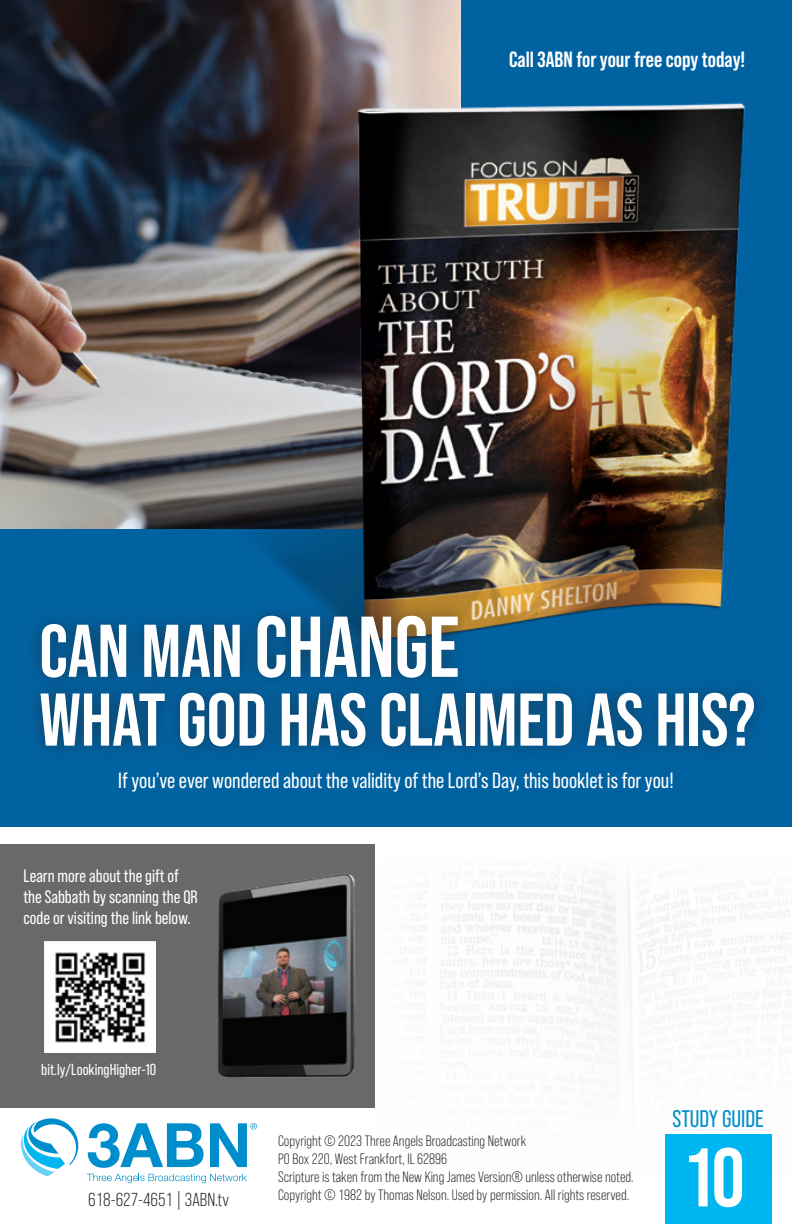
<style>
.page{position:relative;width:792px;height:1224px;background:#fff}
.page>*{position:absolute;margin:0;border:0;box-sizing:border-box;transform-origin:0 0}
.t1{font:700 83px "Bebas Neue Pro";color:#fff}
.t2{font:700 74.4px "Bebas Neue Pro";color:#fff}
.t3{font:24px "Bebas Neue Pro";color:#008dcb}
.t4{font:22px "Bebas Neue Pro";color:#fff}
.t5{font:700 22px "Bebas Neue Pro";color:#fff}
.t6{font:18.8px "Bebas Neue Pro";color:#231f20}
.t7{font:18px/21px "Bebas Neue Pro";color:#fff}
.t8{font:16px "Bebas Neue Pro";color:#fff}
.t9{font:15px/18px "Bebas Neue Pro";color:#231f20}
.s1{font-size:86px}
</style>
<div class="page">
<img style="left:374px;top:844px;width:418px;height:380px">
<svg style="left:87px;top:1174px;width:160px;height:9px"></svg>
<svg style="left:21px;top:1118px;width:57px;height:58px"></svg>
<svg style="left:88px;top:1123px;width:116px;height:45px"></svg>
<svg style="left:210px;top:1123px;width:47px;height:44px"></svg>
<div style="left:665px;top:1135px;width:106px;height:89px;background:#00b6f0"></div>
<div style="left:0;top:844px;width:374px;height:264px;background:#69696c"></div>
<img style="left:44px;top:941px;width:112px;height:112px">
<img style="left:218px;top:873px;width:137px;height:205px">
<div style="left:0;top:0;width:792px;height:827px;background:#0162a2"></div>
<img style="left:0;top:0;width:461px;height:528px">
<img style="left:238px;top:78px;width:508px;height:521px">
<div style="left:24px;top:599px;width:747px;height:164px;background:#231f20;opacity:.51"></div>
<p class="t5" style="left:509px;top:46px;width:238px">Call 3ABN for your free copy today!</p>
<p class="t2" style="left:39px;top:608px;width:421px">CAN MAN <span class="s1">CHANGE</span></p>
<p class="t2" style="left:39px;top:677px;width:717px">WHAT GOD HAS CLAIMED AS HIS?</p>
<p class="t4" style="left:118px;top:768px;width:557px">If you’ve ever wondered about the validity of the Lord’s Day, this booklet is for you!</p>
<p class="t7" style="left:23px;top:866px;width:176px">Learn more about the gift of the Sabbath by scanning the QR code or visiting the link below.</p>
<p class="t8" style="left:41px;top:1060px;width:117px">bit.ly/LookingHigher-10</p>
<p class="t6" style="left:88px;top:1189px;width:142px">618-627-4651 | 3ABN.tv</p>
<p class="t9" style="left:278px;top:1132px;width:357px">Copyright © 2023 Three Angels Broadcasting Network<br>PO Box 220, West Frankfort, IL 62896<br>Scripture is taken from the New King James Version® unless otherwise noted.<br>Copyright © 1982 by Thomas Nelson. Used by permission. All rights reserved.</p>
<p class="t3" style="left:673px;top:1105px;width:93px">STUDY GUIDE</p>
<p class="t1" style="left:687px;top:1130px;width:59px">10</p>
</div>
